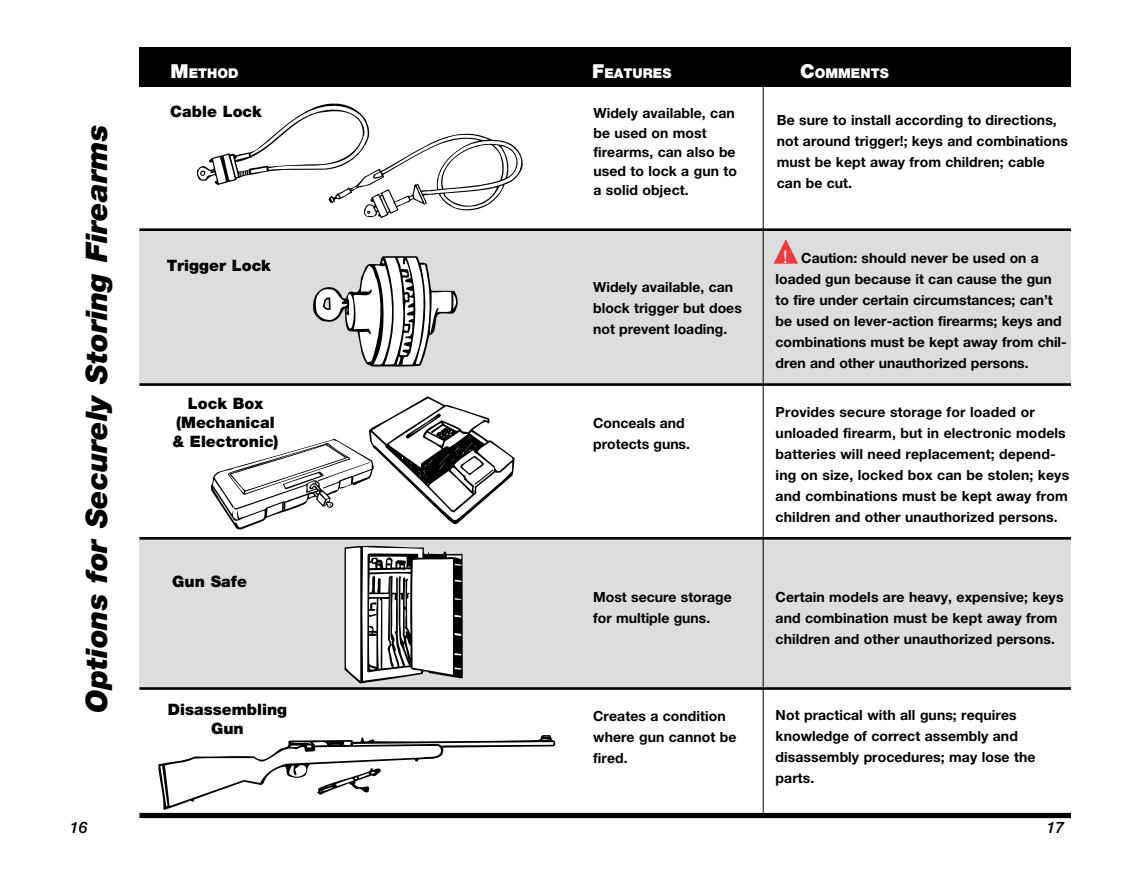
<style>
.page{position:relative;width:1134px;height:882px;background:#fff}
.page>*{position:absolute;margin:0;border:0;box-sizing:border-box;transform-origin:0 0}
.t1{font:italic 900 29.75px "Helvetica Neue";color:#000}
.t2{font:17.5px "Helvetica Neue";color:#fff}
.t3{font:900 15.75px/18.9px "Helvetica Neue";color:#000;text-align:center}
.t4{font:italic 500 15.75px "Helvetica Neue";color:#000}
.t5{font:700 14px/21px "Helvetica Neue";letter-spacing:.005em;color:#000}
.t6{font:900 13.47px "Helvetica Neue";color:#fff}
.s1{font-size:19.25px}
</style>
<div class="page">
<div style="left:139px;top:230px;width:428px;height:156px;background:#dcddde"></div>
<div style="left:139px;top:539px;width:428px;height:150px;background:#dcddde"></div>
<div style="left:139px;top:47px;width:428px;height:40px;background:#000"></div>
<svg style="left:345px;top:546px;width:118px;height:137px;background:#b1b1b2"></svg>
<svg style="left:158px;top:735px;width:398px;height:75px"></svg>
<hr style="left:139px;top:228px;width:428px;height:3px;background:#000">
<hr style="left:139px;top:383px;width:428px;height:3px;background:#000">
<hr style="left:139px;top:537px;width:428px;height:3px;background:#000">
<hr style="left:139px;top:687px;width:428px;height:3px;background:#000">
<svg style="left:211px;top:396px;width:304px;height:134px"></svg>
<div style="left:139px;top:813px;width:428px;height:5px;background:#000"></div>
<svg style="left:313px;top:256px;width:145px;height:111px"></svg>
<svg style="left:196px;top:103px;width:327px;height:115px"></svg>
<div style="left:567px;top:230px;width:504px;height:156px;background:#dcddde"></div>
<div style="left:567px;top:539px;width:504px;height:150px;background:#dcddde"></div>
<div style="left:567px;top:47px;width:504px;height:40px;background:#000"></div>
<div style="left:567px;top:813px;width:504px;height:5px;background:#000"></div>
<hr style="left:763px;top:50px;width:1px;height:763px;background:#000">
<hr style="left:567px;top:228px;width:504px;height:3px;background:#000">
<hr style="left:567px;top:383px;width:504px;height:3px;background:#000">
<hr style="left:567px;top:537px;width:504px;height:3px;background:#000">
<hr style="left:567px;top:687px;width:504px;height:3px;background:#000">
<svg style="left:773px;top:239px;width:25px;height:25px"></svg>
<h1 class="t1" style="left:78px;top:713px;width:590px;rotate:-90deg">Options for Securely Storing Firearms</h1>
<p class="t4" style="left:70px;top:818px;width:19px">16</p>
<p class="t6" style="left:171px;top:65px;width:70px"><span class="s1">M</span>ETHOD</p>
<p class="t3" style="left:170px;top:102px;width:93px">Cable Lock</p>
<p class="t3" style="left:167px;top:256px;width:106px">Trigger Lock</p>
<p class="t3" style="left:172px;top:394px;width:108px">Lock Box (Mechanical &amp; Electronic)</p>
<p class="t3" style="left:172px;top:571px;width:76px">Gun Safe</p>
<p class="t3" style="left:168px;top:700px;width:121px">Disassembling<br>Gun</p>
<p class="t6" style="left:592px;top:65px;width:81px"><span class="s1">F</span>EATURES</p>
<p class="t6" style="left:800px;top:65px;width:90px"><span class="s1">C</span>OMMENTS</p>
<p class="t5" style="left:777px;top:110px;width:293px">Be sure to install according to directions, not around trigger!; keys and combinations must be kept away from children; cable can be cut.</p>
<p class="t5" style="left:593px;top:104px;width:145px;line-height:19.2px">Widely available, can be used on most firearms, can also be used to lock a gun to a solid object.</p>
<p class="t5" style="left:593px;top:276px;width:150px">Widely available, can block trigger but does not prevent loading.</p>
<p class="t5" style="left:593px;top:412px;width:98px">Conceals and protects guns.</p>
<p class="t5" style="left:593px;top:586px;width:140px">Most secure storage for multiple guns.</p>
<p class="t5" style="left:593px;top:705px;width:145px">Creates a condition where gun cannot be fired.</p>
<p class="t2" style="left:783px;top:246px;width:6px">!</p>
<p class="t5" style="left:776px;top:247px;width:293px;text-indent:26px">Caution: should never be used on a loaded gun because it can cause the gun to fire under certain circumstances; can’t be used on lever-action firearms; keys and combinations must be kept away from chil&shy;dren and other unauthorized persons.</p>
<p class="t5" style="left:776px;top:401px;width:295px">Provides secure storage for loaded or unloaded firearm, but in electronic models batteries will need replacement; depend&shy;ing on size, locked box can be stolen; keys and combinations must be kept away from children and other unauthorized persons.</p>
<p class="t5" style="left:776px;top:586px;width:289px">Certain models are heavy, expensive; keys and combination must be kept away from children and other unauthorized persons.</p>
<p class="t5" style="left:776px;top:704px;width:261px">Not practical with all guns; requires knowledge of correct assembly and disassembly procedures; may lose the parts.</p>
<p class="t4" style="left:1046px;top:818px;width:19px">17</p>
</div>
